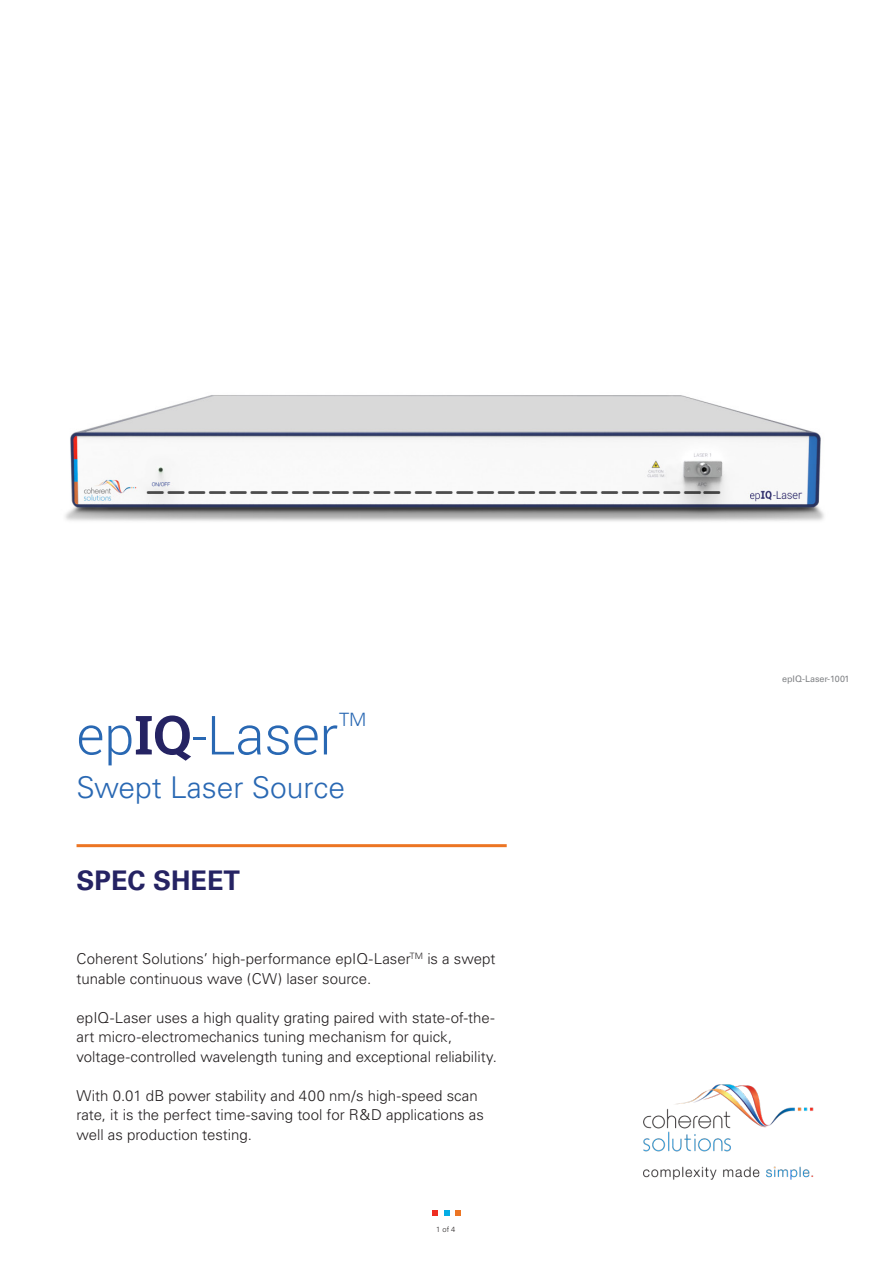
<style>
.page{position:relative;width:893px;height:1263px;background:#fff}
.page>*{position:absolute;margin:0;border:0;box-sizing:border-box;transform-origin:0 0}
.t1{font:300 54px "Roboto";color:#2968b3}
.t2{font:300 30px "Univers";color:#2968b3}
.t3{font:700 27px "Univers";color:#252363}
.t4{font:300 18.3px "Univers";color:#2968b3}
.t5{font:300 15px/19.5px "Univers";color:#231f20}
.t6{font:9px "Univers";color:#808285}
.t7{font:300 7.5px "Univers";color:#231f20}
.s1{font-family:"Roboto Slab";font-weight:700;color:#252363}
</style>
<div class="page">
<svg style="left:455px;top:1211px;width:5px;height:5px"></svg>
<svg style="left:444px;top:1211px;width:5px;height:5px"></svg>
<svg style="left:433px;top:1211px;width:5px;height:5px"></svg>
<img style="left:65px;top:395px;width:759px;height:127px">
<hr style="left:77px;top:844px;width:430px;height:3px;background:#ec7523">
<img style="left:643px;top:1084px;width:171px;height:96px">
<p class="t1" style="left:77px;top:698px;width:263px">ep<span class="s1">IQ</span>-Laser</p>
<p class="t4" style="left:339px;top:708px;width:29px">TM</p>
<p class="t2" style="left:77px;top:769px;width:270px">Swept Laser Source</p>
<p class="t3" style="left:77px;top:864px;width:165px">SPEC SHEET</p>
<p class="t5" style="left:77px;top:949px;width:420px">Coherent Solutions’ high-performance epIQ-Laser<sup>TM</sup> is a swept tunable continuous wave (CW) laser source.</p>
<p class="t5" style="left:77px;top:1007px;width:420px">epIQ-Laser uses a high quality grating paired with state-of-the&shy;art micro-electromechanics tuning mechanism for quick,</p>
<p class="t5" style="left:77px;top:1046px;width:422px">voltage-controlled wavelength tuning and exceptional reliability.</p>
<p class="t5" style="left:77px;top:1085px;width:409px">With 0.01 dB power stability and 400 nm/s high-speed scan rate, it is the perfect time-saving tool for R&amp;D applications as well as production testing.</p>
<p class="t7" style="left:436px;top:1225px;width:21px">1 of 4</p>
<p class="t6" style="left:782px;top:673px;width:69px">epIQ-Laser-1001</p>
</div>
